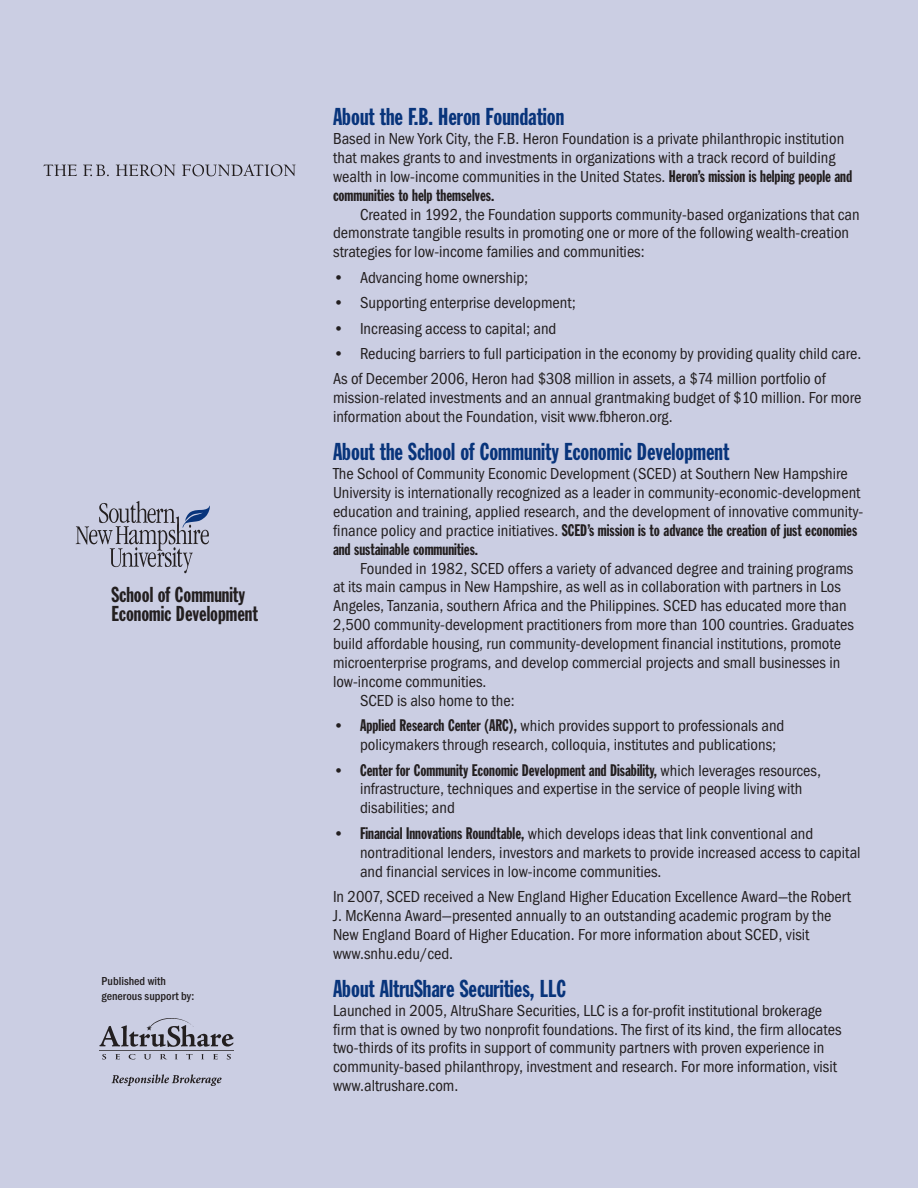
<style>
.page{position:relative;width:918px;height:1188px;background:#cbcee3}
.page>*{position:absolute;margin:0;border:0;box-sizing:border-box;transform-origin:0 0}
.t1{font:24px "Franklin Gothic Extra Cond";color:#08347b}
.t2{font:21.15px/19.2px "Franklin Gothic Extra Cond";color:#231f20}
.t3{font:16.5px/18.9px "Franklin Gothic Cond";color:#231f20}
.t4{font:16.5px/18.9px "Franklin Gothic Extra Cond";color:#231f20}
.t5{font:700 12px/15px "Franklin Gothic Cond";color:#231f20}
.s1{font-family:"Franklin Gothic Extra Cond"}
.s2{font-family:"Franklin Gothic Cond"}
</style>
<div class="page">
<svg style="left:76px;top:501px;width:134px;height:72px"></svg>
<svg style="left:44px;top:165px;width:33px;height:11px"></svg>
<svg style="left:83px;top:165px;width:26px;height:11px"></svg>
<svg style="left:116px;top:164px;width:59px;height:12px"></svg>
<svg style="left:182px;top:164px;width:113px;height:12px"></svg>
<img style="left:99px;top:1018px;width:135px;height:67px">
<p class="t2" style="left:111px;top:586px;width:148px">School of Community<br>Economic Development</p>
<p class="t5" style="left:102px;top:975px;width:94px">Published with generous support by:</p>
<h1 class="t1" style="left:333px;top:108px;width:233px">About the F.B. Heron Foundation</h1>
<p class="t3" style="left:333px;top:130px;width:521px">Based in New York City, the F.B. Heron Foundation is a private philanthropic institution that makes grants to and investments in organizations with a track record of building wealth in low-income communities in the United States. <span class="s1">Heron’s mission is helping people and</span></p>
<p class="t4" style="left:333px;top:187px;width:163px">communities to help themselves.</p>
<p class="t3" style="left:333px;top:206px;width:528px;text-indent:27px">Created in 1992, the Foundation supports community-based organizations that can demonstrate tangible results in promoting one or more of the following wealth-creation strategies for low-income families and communities:</p>
<p class="t3" style="left:333px;top:269px;width:197px">• Advancing home ownership;</p>
<p class="t3" style="left:333px;top:294px;width:244px">• Supporting enterprise development;</p>
<p class="t3" style="left:333px;top:320px;width:225px">• Increasing access to capital; and</p>
<p class="t3" style="left:333px;top:342px;width:530px;line-height:25.3px">• Reducing barriers to full participation in the economy by providing quality child care.<br>As of December 2006, Heron had $308 million in assets, a $74 million portfolio of</p>
<p class="t3" style="left:333px;top:389px;width:530px">mission-related investments and an annual grantmaking budget of $10 million. For more information about the Foundation, visit www.fbheron.org.</p>
<h1 class="t1" style="left:333px;top:443px;width:398px">About the School of Community Economic Development</h1>
<p class="t3" style="left:333px;top:465px;width:532px">The School of Community Economic Development (SCED) at Southern New Hampshire<br>University is internationally recognized as a leader in community-economic-development education and training, applied research, and the development of innovative community-</p>
<p class="t4" style="left:333px;top:522px;width:526px"><span class="s2">finance policy and practice initiatives.</span> SCED’s mission is to advance the creation of just economies and sustainable communities.</p>
<p class="t3" style="left:360px;top:560px;width:495px">Founded in 1982, SCED offers a variety of advanced degree and training programs</p>
<p class="t3" style="left:333px;top:579px;width:509px">at its main campus in New Hampshire, as well as in collaboration with partners in Los</p>
<p class="t3" style="left:333px;top:597px;width:515px">Angeles, Tanzania, southern Africa and the Philippines. SCED has educated more than</p>
<p class="t3" style="left:333px;top:616px;width:522px">2,500 community-development practitioners from more than 100 countries. Graduates</p>
<p class="t3" style="left:333px;top:635px;width:510px">build affordable housing, run community-development financial institutions, promote</p>
<p class="t3" style="left:333px;top:654px;width:509px">microenterprise programs, and develop commercial projects and small businesses in</p>
<p class="t3" style="left:333px;top:673px;width:155px">low-income communities.</p>
<p class="t3" style="left:360px;top:692px;width:156px">SCED is also home to the:</p>
<p class="t3" style="left:360px;top:717px;width:426px;text-indent:-27px">• <span class="s1">Applied Research Center (ARC),</span> which provides support to professionals and policymakers through research, colloquia, institutes and publications;</p>
<p class="t4" style="left:333px;top:761px;width:489px"><span class="s2">•</span> Center for Community Economic Development and Disability, <span class="s2">which leverages resources,</span></p>
<p class="t3" style="left:360px;top:781px;width:444px">infrastructure, techniques and expertise in the service of people living with disabilities; and</p>
<p class="t3" style="left:360px;top:825px;width:502px;text-indent:-27px">• <span class="s1">Financial Innovations Roundtable,</span> which develops ideas that link conventional and nontraditional lenders, investors and markets to provide increased access to capital and financial services in low-income communities.</p>
<p class="t3" style="left:333px;top:888px;width:520px">In 2007, SCED received a New England Higher Education Excellence Award—the Robert J. McKenna Award—presented annually to an outstanding academic program by the New England Board of Higher Education. For more information about SCED, visit www.snhu.edu/ced.</p>
<h1 class="t1" style="left:333px;top:980px;width:235px">About AltruShare Securities, LLC</h1>
<p class="t3" style="left:333px;top:1002px;width:510px">Launched in 2005, AltruShare Securities, LLC is a for-profit institutional brokerage firm that is owned by two nonprofit foundations. The first of its kind, the firm allocates two-thirds of its profits in support of community partners with proven experience in community-based philanthropy, investment and research. For more information, visit www.altrushare.com.</p>
</div>
